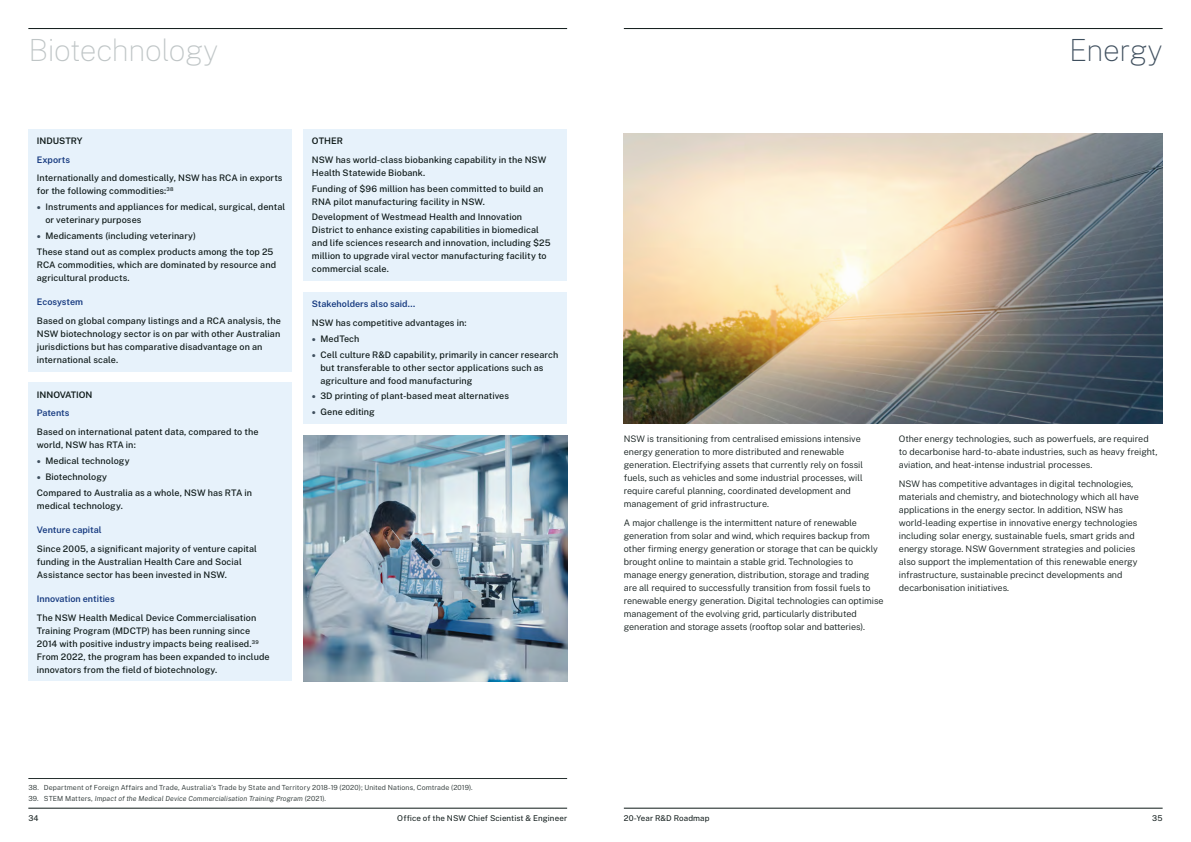
<style>
.page{position:relative;width:1191px;height:842px;background:#fff}
.page>*{position:absolute;margin:0;border:0;box-sizing:border-box;transform-origin:0 0}
.t1{font:100 30px "Public Sans";letter-spacing:-.01em;color:#bfc5c6}
.t2{font:100 30px "Public Sans";letter-spacing:-.02em;color:#3f4f5e}
.t3{font:500 9px/13px "Public Sans";letter-spacing:.01em;color:#0e1918}
.t4{font:300 9px/13px "Public Sans";letter-spacing:-.005em;color:#0e1918}
.t5{font:600 9px "Public Sans";color:#15397f}
.t6{font:600 9px "Public Sans";color:#0e1918}
.t7{font:8px "Public Sans";letter-spacing:.01em;color:#0e1918}
.t8{font:300 7px "Public Sans";letter-spacing:.015em;color:#252f2e}
.t9{font:italic 300 7px "Public Sans";letter-spacing:.015em;color:#252f2e}
.s1{font-weight:700;font-size:12px;color:#3f4f5e}
.s2{font-style:normal}
</style>
<div class="page">
<hr style="left:624px;top:808px;width:538px;height:1px;background:#0e1918">
<hr style="left:624px;top:28px;width:538px;height:1px;background:#0e1918">
<hr style="left:28px;top:808px;width:539px;height:1px;background:#0e1918">
<hr style="left:28px;top:28px;width:539px;height:1px;background:#0e1918">
<div style="left:303px;top:129px;width:264px;height:152px;background:#e7f2fb"></div>
<div style="left:303px;top:292px;width:264px;height:132px;background:#e7f2fb"></div>
<div style="left:28px;top:129px;width:264px;height:242px;background:#e7f2fb"></div>
<div style="left:28px;top:383px;width:264px;height:298px;background:#e7f2fb"></div>
<img style="left:303px;top:435px;width:264px;height:246px">
<img style="left:624px;top:133px;width:538px;height:291px">
<hr style="left:28px;top:778px;width:539px;height:1px;background:#252f2e">
<h1 class="t1" style="left:28px;top:30px;width:191px">Biotechnology</h1>
<p class="t6" style="left:37px;top:134px;width:47px">INDUSTRY</p>
<p class="t5" style="left:37px;top:153px;width:35px">Exports</p>
<p class="t3" style="left:37px;top:171px;width:247px">Internationally and domestically, NSW has RCA in exports for the following commodities:<sup>38</sup></p>
<p class="t3" style="left:45px;top:200px;width:241px;text-indent:-9px"><span class="s1">•</span> Instruments and appliances for medical, surgical, dental or veterinary purposes</p>
<p class="t3" style="left:37px;top:227px;width:238px;line-height:15.8px"><span class="s1">•</span> Medicaments (including veterinary)<br>These stand out as complex products among the top 25</p>
<p class="t3" style="left:37px;top:257px;width:241px">RCA commodities, which are dominated by resource and agricultural products.</p>
<p class="t5" style="left:37px;top:295px;width:48px">Ecosystem</p>
<p class="t3" style="left:37px;top:313px;width:245px">Based on global company listings and a RCA analysis, the NSW biotechnology sector is on par with other Australian jurisdictions but has comparative disadvantage on an international scale.</p>
<p class="t6" style="left:37px;top:388px;width:57px">INNOVATION</p>
<p class="t5" style="left:37px;top:406px;width:34px">Patents</p>
<p class="t3" style="left:37px;top:425px;width:223px">Based on international patent data, compared to the world, NSW has RTA in:</p>
<p class="t3" style="left:37px;top:453px;width:94px"><span class="s1">•</span> Medical technology</p>
<p class="t3" style="left:37px;top:468px;width:217px;line-height:15.8px"><span class="s1">•</span> Biotechnology<br>Compared to Australia as a whole, NSW has RTA in</p>
<p class="t3" style="left:37px;top:498px;width:88px">medical technology.</p>
<p class="t5" style="left:37px;top:523px;width:66px">Venture capital</p>
<p class="t3" style="left:37px;top:541px;width:222px">Since 2005, a significant majority of venture capital funding in the Australian Health Care and Social<br>Assistance sector has been invested in NSW.</p>
<p class="t5" style="left:37px;top:592px;width:79px">Innovation entities</p>
<p class="t3" style="left:37px;top:610px;width:234px">The NSW Health Medical Device Commercialisation Training Program (MDCTP) has been running since 2014 with positive industry impacts being realised.<sup>39<br></sup>From 2022, the program has been expanded to include innovators from the field of biotechnology.</p>
<p class="t6" style="left:312px;top:134px;width:33px">OTHER</p>
<p class="t3" style="left:312px;top:152px;width:236px">NSW has world-class biobanking capability in the NSW<br>Health Statewide Biobank.</p>
<p class="t3" style="left:312px;top:181px;width:233px">Funding of $96 million has been committed to build an<br>RNA pilot manufacturing facility in NSW.</p>
<p class="t3" style="left:312px;top:210px;width:240px">Development of Westmead Health and Innovation District to enhance existing capabilities in biomedical and life sciences research and innovation, including $25 million to upgrade viral vector manufacturing facility to commercial scale.</p>
<p class="t5" style="left:312px;top:297px;width:105px">Stakeholders also said…</p>
<p class="t3" style="left:312px;top:316px;width:156px">NSW has competitive advantages in:</p>
<p class="t3" style="left:312px;top:331px;width:49px"><span class="s1">•</span> MedTech</p>
<p class="t3" style="left:320px;top:347px;width:239px;text-indent:-9px"><span class="s1">•</span> Cell culture R&amp;D capability, primarily in cancer research but transferable to other sector applications such as agriculture and food manufacturing</p>
<p class="t3" style="left:312px;top:389px;width:199px"><span class="s1">•</span> 3D printing of plant-based meat alternatives</p>
<p class="t3" style="left:312px;top:405px;width:64px"><span class="s1">•</span> Gene editing</p>
<p class="t8" style="left:28px;top:782px;width:446px">38. Department of Foreign Affairs and Trade, Australia’s Trade by State and Territory 2018-19 (2020); United Nations, Comtrade (2019).</p>
<p class="t9" style="left:28px;top:794px;width:299px"><span class="s2">39. STEM Matters,</span> Impact of the Medical Device Commercialisation Training Program <span class="s2">(2021).</span></p>
<h1 class="t2" style="left:1069px;top:30px;width:95px">Energy</h1>
<p class="t4" style="left:624px;top:432px;width:241px">NSW is transitioning from centralised emissions intensive energy generation to more distributed and renewable generation. Electrifying assets that currently rely on fossil fuels, such as vehicles and some industrial processes, will require careful planning, coordinated development and management of grid infrastructure.</p>
<p class="t4" style="left:624px;top:515px;width:261px">A major challenge is the intermittent nature of renewable generation from solar and wind, which requires backup from other firming energy generation or storage that can be quickly brought online to maintain a stable grid. Technologies to manage energy generation, distribution, storage and trading are all required to successfully transition from fossil fuels to renewable energy generation. Digital technologies can optimise management of the evolving grid, particularly distributed generation and storage assets (rooftop solar and batteries).</p>
<p class="t4" style="left:899px;top:432px;width:260px">Other energy technologies, such as powerfuels, are required to decarbonise hard-to-abate industries, such as heavy freight, aviation, and heat-intense industrial processes.</p>
<p class="t4" style="left:899px;top:476px;width:242px">NSW has competitive advantages in digital technologies, materials and chemistry, and biotechnology which all have applications in the energy sector. In addition, NSW has world-leading expertise in innovative energy technologies including solar energy, sustainable fuels, smart grids and energy storage. NSW Government strategies and policies also support the implementation of this renewable energy infrastructure, sustainable precinct developments and decarbonisation initiatives.</p>
<p class="t7" style="left:28px;top:812px;width:12px">34</p>
<p class="t7" style="left:397px;top:812px;width:171px">Office of the NSW Chief Scientist &amp; Engineer</p>
<p class="t7" style="left:624px;top:812px;width:87px">20-Year R&amp;D Roadmap</p>
<p class="t7" style="left:1152px;top:812px;width:12px">35</p>
</div>
